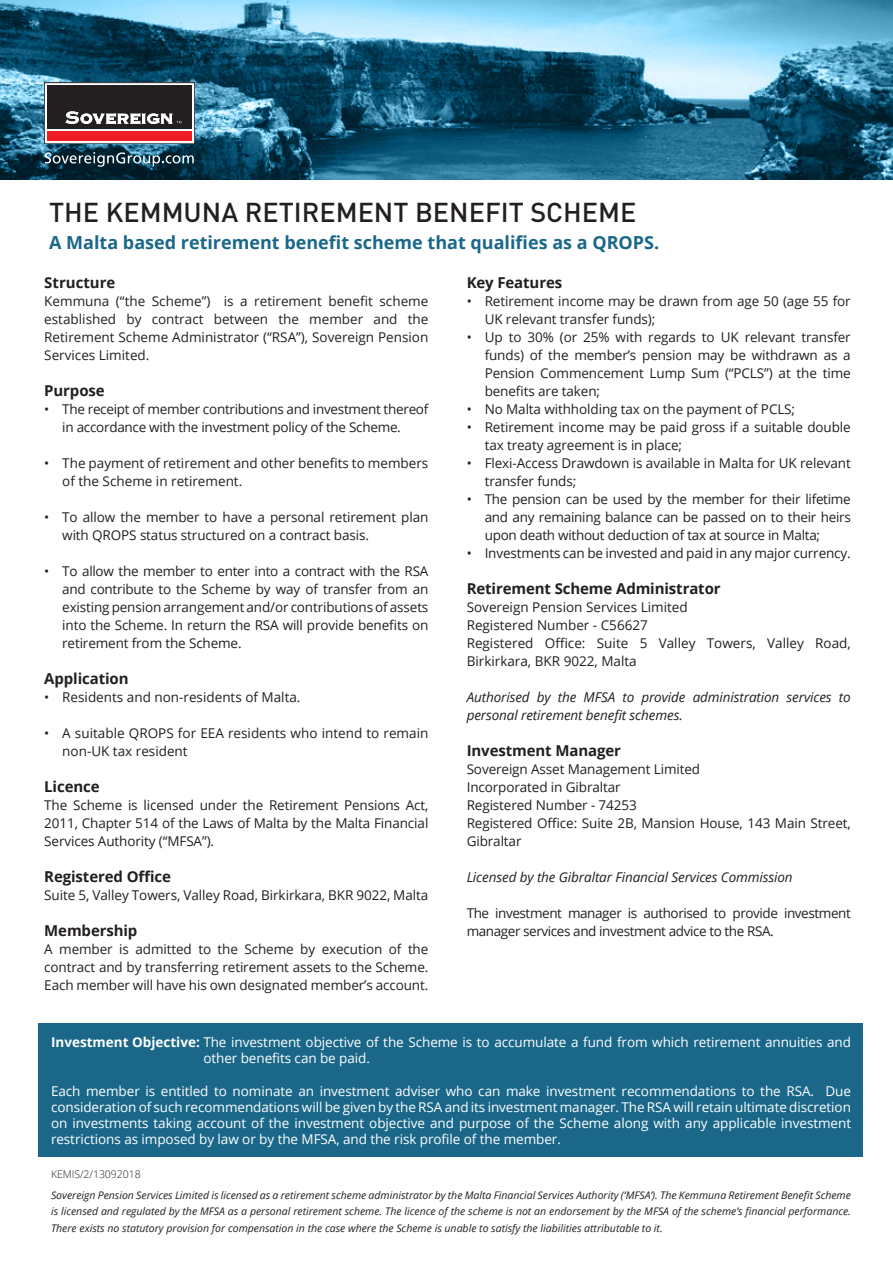
<style>
.page{position:relative;width:893px;height:1263px;background:#fff}
.page>*{position:absolute;margin:0;border:0;box-sizing:border-box;transform-origin:0 0}
.t1{font:500 27px "DINOT";color:#231f20}
.t2{font:700 18px "Open Sans";color:#1a6789}
.subhead{font:700 15px "Open Sans";letter-spacing:-.01em;color:#231f20}
.body_copy{font:13.5px/18px "Open Sans";letter-spacing:-.01em;color:#231f20}
.body_copy-2{font:13.5px/16.2px "Open Sans";letter-spacing:-.005em;color:#fff;text-align:justify}
.body_copy-3{font:italic 13.5px/18px "Open Sans";letter-spacing:-.01em;color:#231f20}
.subhead-2{font:13.5px/16.2px "Open Sans";letter-spacing:-.005em;color:#fff}
.body_copy-4{font:13.5px/18px "Open Sans";letter-spacing:-.03em;color:#231f20}
.body_copy-5{font:italic 10.5px/16.2px "Open Sans";color:#231f20;text-align:justify}
.body_copy-6{font:300 10.5px "Open Sans";letter-spacing:-.005em;color:#231f20}
.s1{font-weight:700}
</style>
<div class="page">
<svg style="left:0;top:0;width:893px;height:180px;background:#3b7995"></svg>
<div style="left:38px;top:1023px;width:825px;height:134px;background:#1a6789"></div>
<svg style="left:45px;top:152px;width:149px;height:15px;background:#3b5a67"></svg>
<svg style="left:46px;top:85px;width:147px;height:57px"></svg>
<div style="left:47px;top:86px;width:145px;height:43px;background:#231f20"></div>
<div style="left:47px;top:131px;width:145px;height:10px;background:#ee1d23"></div>
<svg style="left:66px;top:111px;width:115px;height:13px"></svg>
<p class="t1" style="left:49px;top:194px;width:589px">THE KEMMUNA RETIREMENT BENEFIT SCHEME</p>
<p class="t2" style="left:49px;top:229px;width:612px">A Malta based retirement benefit scheme that qualifies as a QROPS.</p>
<p class="subhead" style="left:44px;top:272px;width:73px">Structure</p>
<p class="body_copy" style="left:44px;top:292px;width:386px;text-align:justify">Kemmuna (“the Scheme”) is a retirement benefit scheme established by contract between the member and the Retirement Scheme Administrator (“RSA”), Sovereign Pension Services Limited.</p>
<p class="subhead" style="left:44px;top:380px;width:62px">Purpose</p>
<p class="body_copy" style="left:62px;top:400px;width:368px;text-indent:-18px">• The receipt of member contributions and investment thereof in accordance with the investment policy of the Scheme.</p>
<p class="body_copy" style="left:62px;top:454px;width:368px;text-indent:-18px">• The payment of retirement and other benefits to members of the Scheme in retirement.</p>
<p class="body_copy" style="left:62px;top:508px;width:368px;text-indent:-18px">• To allow the member to have a personal retirement plan with QROPS status structured on a contract basis.</p>
<p class="body_copy" style="left:62px;top:562px;width:368px;text-align:justify;text-indent:-18px">• To allow the member to enter into a contract with the RSA and contribute to the Scheme by way of transfer from an existing pension arrangement and/or contributions of assets into the Scheme. In return the RSA will provide benefits on retirement from the Scheme.</p>
<p class="subhead" style="left:44px;top:668px;width:86px">Application</p>
<p class="body_copy" style="left:44px;top:688px;width:258px">• Residents and non-residents of Malta.</p>
<p class="body_copy" style="left:62px;top:724px;width:368px;text-indent:-18px">• A suitable QROPS for EEA residents who intend to remain non-UK tax resident</p>
<p class="subhead" style="left:44px;top:776px;width:57px">Licence</p>
<p class="body_copy" style="left:44px;top:796px;width:386px;text-align:justify">The Scheme is licensed under the Retirement Pensions Act, 2011, Chapter 514 of the Laws of Malta by the Malta Financial Services Authority (“MFSA”).</p>
<p class="subhead" style="left:44px;top:866px;width:128px">Registered Office</p>
<p class="body_copy" style="left:44px;top:886px;width:386px">Suite 5, Valley Towers, Valley Road, Birkirkara, BKR 9022, Malta</p>
<p class="subhead" style="left:44px;top:920px;width:95px">Membership</p>
<p class="body_copy" style="left:44px;top:940px;width:386px;text-align:justify">A member is admitted to the Scheme by execution of the contract and by transferring retirement assets to the Scheme.<br>Each member will have his own designated member’s account.</p>
<p class="subhead" style="left:467px;top:272px;width:97px">Key Features</p>
<p class="body_copy" style="left:485px;top:292px;width:368px;text-indent:-18px">• Retirement income may be drawn from age 50 (age 55 for<br>UK relevant transfer funds);</p>
<p class="body_copy" style="left:485px;top:328px;width:368px;text-align:justify;text-indent:-18px">• Up to 30% (or 25% with regards to UK relevant transfer funds) of the member’s pension may be withdrawn as a Pension Commencement Lump Sum (“PCLS”) at the time benefits are taken;</p>
<p class="body_copy" style="left:467px;top:400px;width:330px">• No Malta withholding tax on the payment of PCLS;</p>
<p class="body_copy" style="left:485px;top:418px;width:368px;text-indent:-18px">• Retirement income may be paid gross if a suitable double tax treaty agreement is in place;</p>
<p class="body_copy" style="left:485px;top:454px;width:368px;text-indent:-18px">• Flexi-Access Drawdown is available in Malta for UK relevant transfer funds;</p>
<p class="body_copy" style="left:485px;top:490px;width:368px;text-align:justify;text-indent:-18px">• The pension can be used by the member for their lifetime and any remaining balance can be passed on to their heirs upon death without deduction of tax at source in Malta;</p>
<p class="body_copy" style="left:467px;top:544px;width:386px">• Investments can be invested and paid in any major currency.</p>
<p class="subhead" style="left:467px;top:578px;width:255px">Retirement Scheme Administrator</p>
<p class="body_copy" style="left:467px;top:598px;width:223px">Sovereign Pension Services Limited</p>
<p class="body_copy" style="left:467px;top:616px;width:183px">Registered Number - C56627</p>
<p class="body_copy" style="left:467px;top:634px;width:386px">Registered Office: Suite 5 Valley Towers, Valley Road,<br>Birkirkara, BKR 9022, Malta</p>
<p class="body_copy-3" style="left:467px;top:688px;width:386px">Authorised by the MFSA to provide administration services to personal retirement benefit schemes.</p>
<p class="subhead" style="left:467px;top:740px;width:156px">Investment Manager</p>
<p class="body_copy" style="left:467px;top:760px;width:235px">Sovereign Asset Management Limited</p>
<p class="body_copy" style="left:467px;top:778px;width:156px">Incorporated in Gibraltar</p>
<p class="body_copy" style="left:467px;top:796px;width:172px">Registered Number - 74253</p>
<p class="body_copy" style="left:467px;top:814px;width:386px">Registered Office: Suite 2B, Mansion House, 143 Main Street,<br>Gibraltar</p>
<p class="body_copy-3" style="left:467px;top:868px;width:328px">Licensed by the Gibraltar Financial Services Commission</p>
<p class="body_copy-4" style="left:467px;top:904px;width:386px">The investment manager is authorised to provide investment manager services and investment advice to the RSA.</p>
<p class="subhead-2" style="left:203px;top:1034px;width:649px;text-indent:-152px"><span class="s1">Investment Objective:</span> The investment objective of the Scheme is to accumulate a fund from which retirement annuities and other benefits can be paid.</p>
<p class="body_copy-2" style="left:51px;top:1082px;width:802px">Each member is entitled to nominate an investment adviser who can make investment recommendations to the RSA. Due consideration of such recommendations will be given by the RSA and its investment manager. The RSA will retain ultimate discretion on investments taking account of the investment objective and purpose of the Scheme along with any applicable investment restrictions as imposed by law or by the MFSA, and the risk profile of the member.</p>
<p class="body_copy-6" style="left:51px;top:1167px;width:91px">KEMIS/2/13092018</p>
<p class="body_copy-5" style="left:51px;top:1187px;width:801px">Sovereign Pension Services Limited is licensed as a retirement scheme administrator by the Malta Financial Services Authority (‘MFSA’). The Kemmuna Retirement Benefit Scheme is licensed and regulated by the MFSA as a personal retirement scheme. The licence of the scheme is not an endorsement by the MFSA of the scheme’s financial performance.<br>There exists no statutory provision for compensation in the case where the Scheme is unable to satisfy the liabilities attributable to it.</p>
</div>
